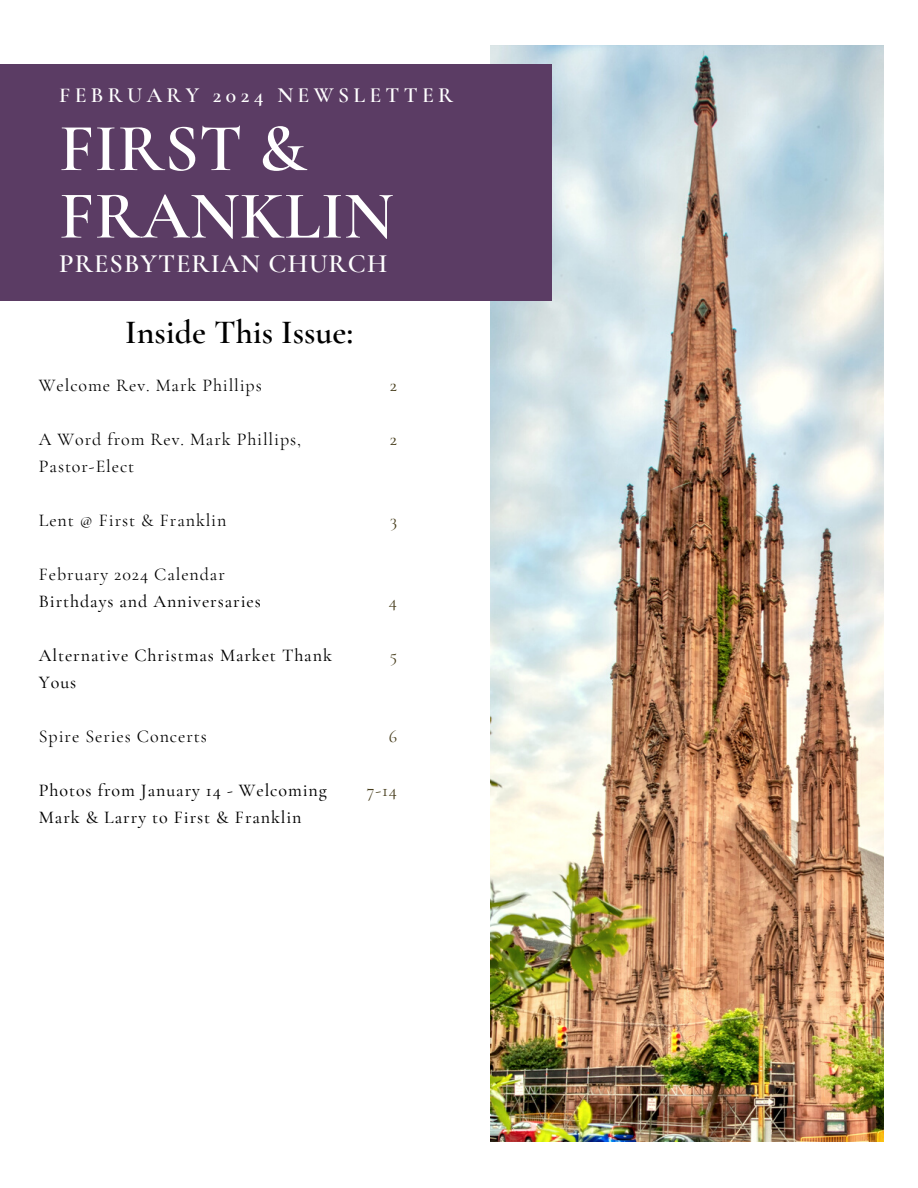
<style>
.page{position:relative;width:918px;height:1188px;background:#fff}
.page>*{position:absolute;margin:0;border:0;box-sizing:border-box;transform-origin:0 0}
.t1{font:600 68.1px/67.5px "Cormorant Garamond";color:#fff}
.t2{font:600 33.9px "Cormorant Garamond";color:#000}
.t3{font:600 26.4px "Cormorant Garamond";letter-spacing:.04em;color:#fff}
.t4{font:600 21.75px "Cormorant Garamond";letter-spacing:.2em;color:#fff}
.t5{font:18px/27px "Cormorant Garamond";letter-spacing:.05em;color:#000}
.t6{font:500 18px/27px "Cormorant Garamond";letter-spacing:.05em;color:#000}
.t7{font:18px "Cormorant Garamond";color:#473d1c}
.t8{font:500 18px "Cormorant Garamond";color:#473d1c}
</style>
<div class="page">
<img style="left:491px;top:46px;width:392px;height:1096px">
<div style="left:0;top:64px;width:551px;height:236px;background:#5b3c64"></div>
<h3 class="t4" style="left:59px;top:82px;width:396px">FEBRUARY 2024 NEWSLETTER</h3>
<p class="t1" style="left:59px;top:115px;width:336px">FIRST &amp;<br>FRANKLIN</p>
<p class="t3" style="left:59px;top:248px;width:330px">PRESBYTERIAN CHURCH</p>
<h2 class="t2" style="left:125px;top:311px;width:230px">Inside This Issue:</h2>
<h1 class="t5" style="left:39px;top:371px;width:224px">Welcome Rev. Mark Phillips</h1>
<p class="t5" style="left:39px;top:425px;width:264px">A Word from Rev. Mark Phillips,<br>Pastor-Elect</p>
<p class="t5" style="left:39px;top:506px;width:189px">Lent @ First &amp; Franklin</p>
<p class="t5" style="left:39px;top:560px;width:188px">February 2024 Calendar</p>
<p class="t6" style="left:39px;top:587px;width:223px">Birthdays and Anniversaries</p>
<p class="t6" style="left:39px;top:641px;width:294px">Alternative Christmas Market Thank<br>Yous</p>
<h4 class="t8" style="left:390px;top:374px;width:9px">2</h4>
<h4 class="t8" style="left:390px;top:428px;width:9px">2</h4>
<h4 class="t7" style="left:390px;top:509px;width:9px">3</h4>
<p class="t7" style="left:389px;top:590px;width:10px">4</p>
<p class="t7" style="left:390px;top:644px;width:9px">5</p>
<h4 class="t5" style="left:39px;top:722px;width:170px">Spire Series Concerts</h4>
<p class="t6" style="left:39px;top:776px;width:290px">Photos from January 14 - Welcoming<br>Mark &amp; Larry to First &amp; Franklin</p>
<p class="t7" style="left:389px;top:725px;width:10px">6</p>
<p class="t7" style="left:367px;top:779px;width:32px">7-14</p>
</div>
